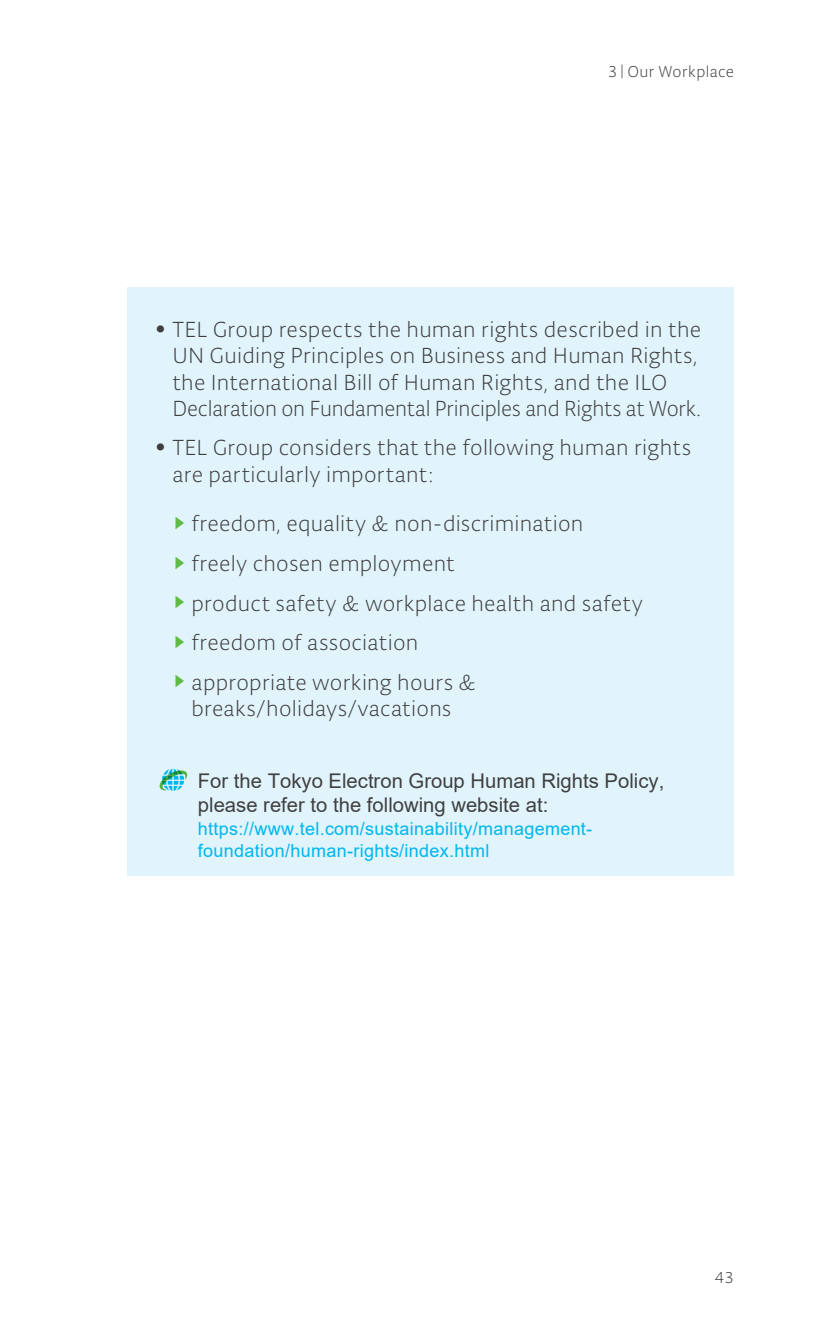
<style>
.page{position:relative;width:830px;height:1340px;background:#fff}
.page>*{position:absolute;margin:0;border:0;box-sizing:border-box;transform-origin:0 0}
.t1{font:300 23.18px/26.3px "Typonine Sans";letter-spacing:.01em;color:#3e3e3f}
.t2{font:20.25px/24.5px "Arial";color:#404040}
.t3{font:18px/21.8px "Arial";letter-spacing:.015em;color:#00b6ef}
.t4{font:300 16.88px "Typonine Sans";letter-spacing:.02em;color:#3e3e3f}
.t5{font:13.05px "Koz Go Pr 6 N";color:#60bb46}
.t6{font:300 8.1px "Axis Std";color:#3e3e3f}
.s1{font-family:"Axis Std";font-size:14.62px}
</style>
<div class="page">
<div style="left:128px;top:287px;width:605px;height:589px;background:#e1f4fc"></div>
<svg style="left:159px;top:768px;width:28px;height:23px"></svg>
<p class="t4" style="left:608px;top:61px;width:127px">3<span class="s1">｜</span>Our Workplace</p>
<p class="t6" style="left:156px;top:323px;width:10px">●</p>
<p class="t6" style="left:156px;top:441px;width:10px">●</p>
<p class="t1" style="left:172px;top:316px;width:530px">TEL Group respects the human rights described in the UN Guiding Principles on Business and Human Rights, the International Bill of Human Rights, and the ILO Declaration on Fundamental Principles and Rights at Work.</p>
<p class="t1" style="left:172px;top:434px;width:520px">TEL Group considers that the following human rights are particularly important:</p>
<p class="t5" style="left:172px;top:516px;width:15px">▶</p>
<p class="t5" style="left:172px;top:555px;width:15px">▶</p>
<p class="t5" style="left:172px;top:595px;width:15px">▶</p>
<p class="t5" style="left:172px;top:634px;width:15px">▶</p>
<p class="t5" style="left:172px;top:674px;width:15px">▶</p>
<p class="t1" style="left:191px;top:504px;width:453px;line-height:39.6px">freedom, equality &amp; non-discrimination freely chosen employment<br>product safety &amp; workplace health and safety freedom of association<br>appropriate working hours &amp;</p>
<p class="t1" style="left:191px;top:695px;width:261px">breaks/holidays/vacations</p>
<p class="t2" style="left:198px;top:768px;width:467px">For the Tokyo Electron Group Human Rights Policy, please refer to the following website at:</p>
<p class="t3" style="left:198px;top:817px;width:395px">https://www.tel.com/sustainability/management&shy;foundation/human-rights/index.html</p>
<p class="t4" style="left:714px;top:1267px;width:21px">43</p>
</div>
